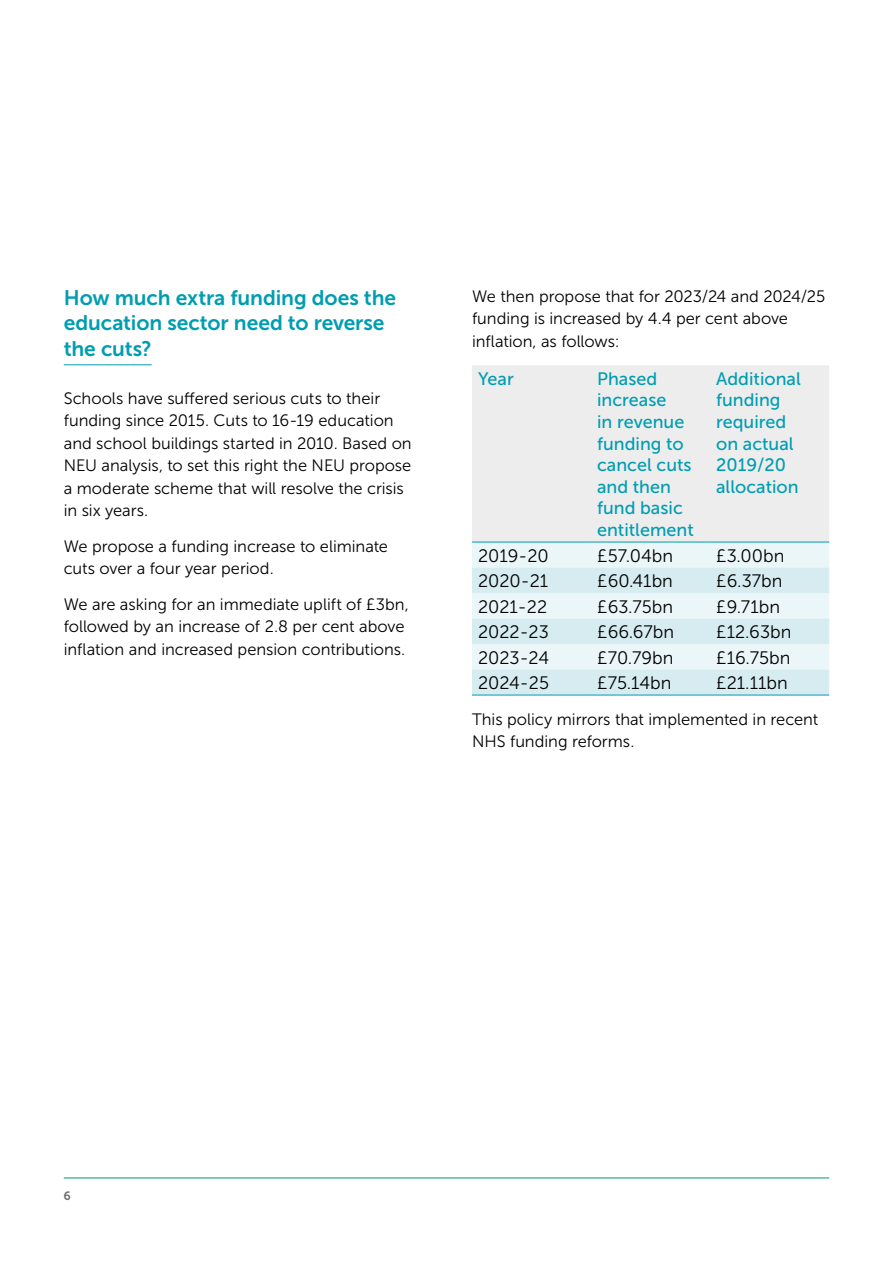
<style>
.page{position:relative;width:893px;height:1263px;background:#fff}
.page>*{position:absolute;margin:0;border:0;box-sizing:border-box;transform-origin:0 0}
.t1{font:21px/25.5px "Museo Sans 700";letter-spacing:-.005em;color:#009db1}
.t2{font:18px "Museo Sans 300";color:#000}
.t3{font:18px/21.6px "Museo Sans 500";color:#009db1}
.t4{font:16.5px/22.5px "Museo Sans 300";letter-spacing:-.005em;color:#000}
.t5{font:12px "Museo 700";color:#706f6f}
</style>
<div class="page">
<hr style="left:64px;top:1178px;width:765px;height:1px;background:#009870">
<hr style="left:64px;top:364px;width:88px;height:1px;background:#009db1">
<div style="left:472px;top:365px;width:357px;height:177px;background:#ededed"></div>
<svg style="left:472px;top:543px;width:357px;height:152px"></svg>
<hr style="left:472px;top:542px;width:119px;height:1px;background:#009db1">
<hr style="left:591px;top:542px;width:119px;height:1px;background:#009db1">
<hr style="left:710px;top:542px;width:119px;height:1px;background:#009db1">
<hr style="left:472px;top:695px;width:119px;height:1px;background:#009db1">
<hr style="left:591px;top:695px;width:119px;height:1px;background:#009db1">
<hr style="left:710px;top:695px;width:119px;height:1px;background:#009db1">
<p class="t1" style="left:64px;top:285px;width:334px">How much extra funding does the education sector need to reverse the cuts?</p>
<p class="t4" style="left:64px;top:387px;width:349px">Schools have suffered serious cuts to their funding since 2015. Cuts to 16-19 education and school buildings started in 2010. Based on NEU analysis, to set this right the NEU propose a moderate scheme that will resolve the crisis in six years.</p>
<p class="t4" style="left:64px;top:535px;width:326px">We propose a funding increase to eliminate cuts over a four year period.</p>
<p class="t4" style="left:64px;top:593px;width:346px">We are asking for an immediate uplift of £3bn, followed by an increase of 2.8 per cent above inflation and increased pension contributions.</p>
<p class="t4" style="left:472px;top:285px;width:355px">We then propose that for 2023/24 and 2024/25 funding is increased by 4.4 per cent above inflation, as follows:</p>
<p class="t3" style="left:478px;top:368px;width:37px">Year</p>
<p class="t3" style="left:597px;top:368px;width:98px">Phased increase<br>in revenue funding to cancel cuts and then fund basic entitlement</p>
<p class="t3" style="left:716px;top:368px;width:86px">Additional funding required on actual<br>2019/20 allocation</p>
<p class="t2" style="left:478px;top:546px;width:72px">2019-20</p>
<p class="t2" style="left:597px;top:546px;width:77px">£57.04bn</p>
<p class="t2" style="left:716px;top:546px;width:70px">£3.00bn</p>
<p class="t2" style="left:478px;top:571px;width:72px">2020-21</p>
<p class="t2" style="left:597px;top:571px;width:77px">£60.41bn</p>
<p class="t2" style="left:716px;top:571px;width:68px">£6.37bn</p>
<p class="t2" style="left:478px;top:597px;width:71px">2021-22</p>
<p class="t2" style="left:597px;top:597px;width:78px">£63.75bn</p>
<p class="t2" style="left:716px;top:597px;width:65px">£9.71bn</p>
<p class="t2" style="left:478px;top:622px;width:72px">2022-23</p>
<p class="t2" style="left:597px;top:622px;width:79px">£66.67bn</p>
<p class="t2" style="left:716px;top:622px;width:77px">£12.63bn</p>
<p class="t2" style="left:478px;top:648px;width:73px">2023-24</p>
<p class="t2" style="left:597px;top:648px;width:78px">£70.79bn</p>
<p class="t2" style="left:716px;top:648px;width:76px">£16.75bn</p>
<p class="t2" style="left:478px;top:673px;width:73px">2024-25</p>
<p class="t2" style="left:597px;top:673px;width:76px">£75.14bn</p>
<p class="t2" style="left:716px;top:673px;width:73px">£21.11bn</p>
<p class="t4" style="left:472px;top:708px;width:348px">This policy mirrors that implemented in recent<br>NHS funding reforms.</p>
<p class="t5" style="left:64px;top:1189px;width:8px">6</p>
</div>
